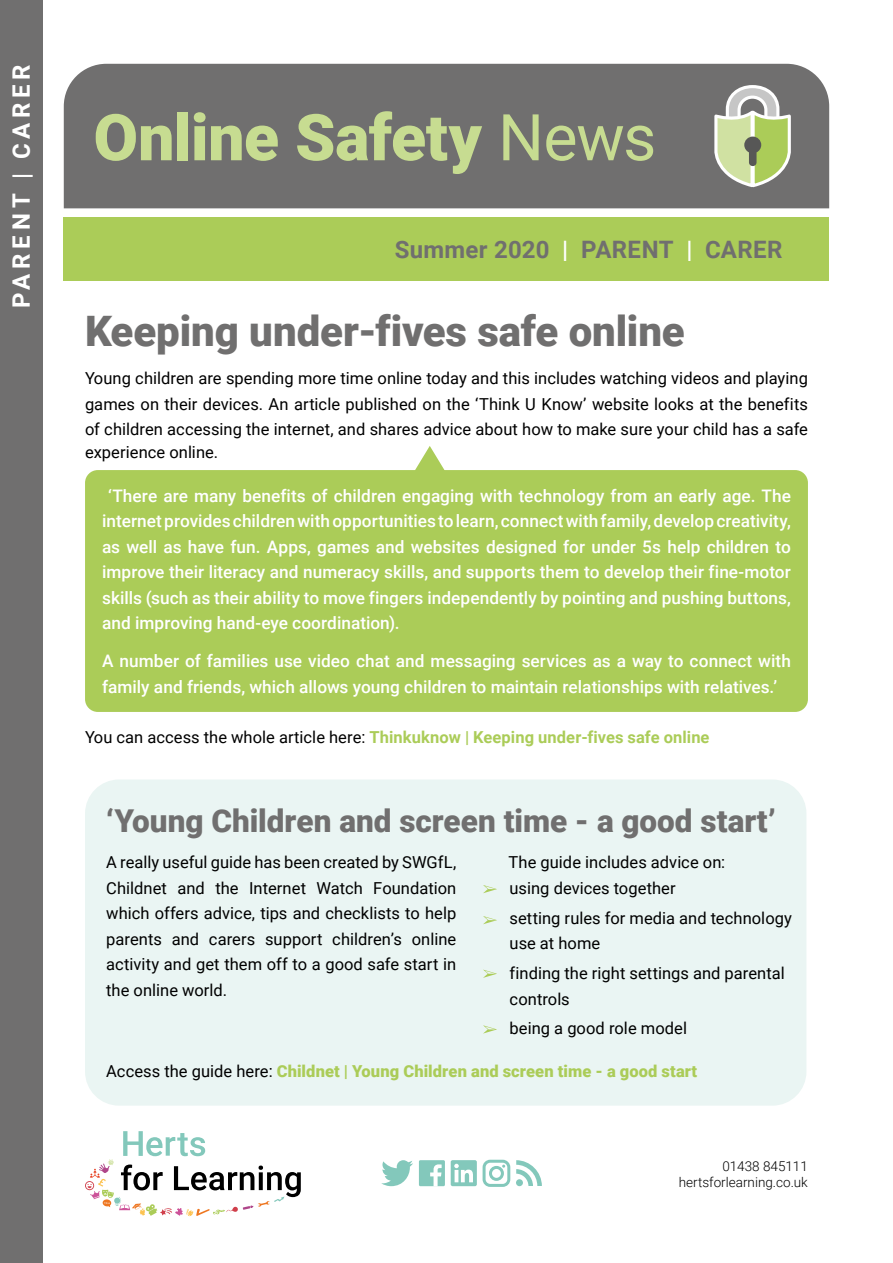
<style>
.page{position:relative;width:893px;height:1263px;background:#fff}
.page>*{position:absolute;margin:0;border:0;box-sizing:border-box;transform-origin:0 0}
.t1{font:900 64.5px "Roboto";letter-spacing:-.005em;color:#c7dc91}
.t2{font:900 42px "Roboto";letter-spacing:-.005em;color:#706f6f}
.t3{font:900 31.5px "Roboto";color:#706f6f}
.t4{font:700 24px "Roboto";letter-spacing:.01em;color:#706f6f}
.t5{font:700 24px "Roboto";letter-spacing:.2em;color:#fff}
.t6{font:500 17.25px/25.5px "Roboto";color:#fff;text-align:justify}
.t7{font:16.5px/25.5px "Roboto";color:#000}
.t8{font:700 16.5px "Roboto";letter-spacing:.005em;color:#abcc58}
.t9{font:900 16.5px "Roboto";letter-spacing:.005em;color:#abcc58}
.t10{font:300 13.5px/16.2px "Roboto";color:#000;text-align:right}
.s1{font-weight:400}
.s2{color:#fff}
.s3{font-weight:400;color:#000}
</style>
<div class="page">
<div style="left:85px;top:779px;width:721px;height:327px;background:#eaf5f3;border-radius:34px"></div>
<div style="left:0;top:0;width:43px;height:1263px;background:#706f6f"></div>
<div style="left:64px;top:64px;width:765px;height:144px;background:#706f6f"></div>
<div style="left:64px;top:217px;width:765px;height:64px;background:#abcc58"></div>
<svg style="left:713px;top:83px;width:79px;height:106px"></svg>
<svg style="left:381px;top:1160px;width:32px;height:26px"></svg>
<svg style="left:516px;top:1160px;width:26px;height:26px"></svg>
<div style="left:419px;top:1160px;width:26px;height:26px;background:#83c8bb"></div>
<svg style="left:430px;top:1164px;width:12px;height:22px"></svg>
<div style="left:483px;top:1160px;width:27px;height:27px;border:3px solid #83c8bb;border-radius:6px"></div>
<div style="left:489px;top:1166px;width:15px;height:15px;border:3px solid #83c8bb;border-radius:50%"></div>
<div style="left:451px;top:1160px;width:26px;height:26px;background:#83c8bb;border-radius:2px"></div>
<svg style="left:454px;top:1164px;width:19px;height:18px"></svg>
<svg style="left:85px;top:1131px;width:216px;height:86px"></svg>
<div style="left:85px;top:470px;width:723px;height:242px;background:#abcc58;border-radius:13px"></div>
<svg style="left:415px;top:446px;width:31px;height:25px"></svg>
<svg style="left:483px;top:885px;width:14px;height:8px"></svg>
<svg style="left:483px;top:916px;width:14px;height:8px"></svg>
<svg style="left:483px;top:969px;width:14px;height:9px"></svg>
<svg style="left:483px;top:1025px;width:14px;height:8px"></svg>
<h3 class="t5" style="left:4px;top:308px;width:246px;rotate:-90deg">PARENT | CARER</h3>
<h1 class="t1" style="left:94px;top:92px;width:564px">Online Safety <span class="s1">News</span></h1>
<h3 class="t4" style="left:395px;top:232px;width:389px">Summer 2020 <span class="s2">|</span> PARENT <span class="s2">|</span> CARER</h3>
<h2 class="t2" style="left:85px;top:302px;width:601px">Keeping under-fives safe online</h2>
<p class="t7" style="left:85px;top:365px;width:724px;text-align:justify">Young children are spending more time online today and this includes watching videos and playing games on their devices. An article published on the ‘Think U Know’ website looks at the benefits of children accessing the internet, and shares advice about how to make sure your child has a safe</p>
<p class="t7" style="left:85px;top:439px;width:135px">experience online.</p>
<p class="t6" style="left:102px;top:482px;width:690px;text-indent:6px">‘There are many benefits of children engaging with technology from an early age. The internet provides children with opportunities to learn, connect with family, develop creativity, as well as have fun. Apps, games and websites designed for under 5s help children to improve their literacy and numeracy skills, and supports them to develop their fine-motor skills (such as their ability to move fingers independently by pointing and pushing buttons, and improving hand-eye coordination).</p>
<p class="t6" style="left:102px;top:648px;width:690px">A number of families use video chat and messaging services as a way to connect with family and friends, which allows young children to maintain relationships with relatives.’</p>
<p class="t8" style="left:85px;top:726px;width:626px"><span class="s3">You can access the whole article here:</span> Thinkuknow | Keeping under-fives safe online</p>
<h3 class="t3" style="left:106px;top:799px;width:671px">‘Young Children and screen time - a good start’</h3>
<p class="t7" style="left:106px;top:849px;width:351px;text-align:justify">A really useful guide has been created by SWGfL, Childnet and the Internet Watch Foundation which offers advice, tips and checklists to help parents and carers support children’s online activity and get them off to a good safe start in the online world.</p>
<p class="t7" style="left:508px;top:849px;width:218px">The guide includes advice on:</p>
<p class="t7" style="left:510px;top:873px;width:284px;line-height:29.7px">using devices together<br>setting rules for media and technology</p>
<p class="t7" style="left:510px;top:928px;width:277px;line-height:29.7px">use at home<br>finding the right settings and parental</p>
<p class="t7" style="left:510px;top:983px;width:179px;line-height:29.7px">controls<br>being a good role model</p>
<p class="t9" style="left:106px;top:1059px;width:592px"><span class="s3">Access the guide here:</span> Childnet | Young Children and screen time - a good start</p>
<p class="t10" style="left:679px;top:1157px;width:131px">01438 845111 hertsforlearning.co.uk</p>
</div>
